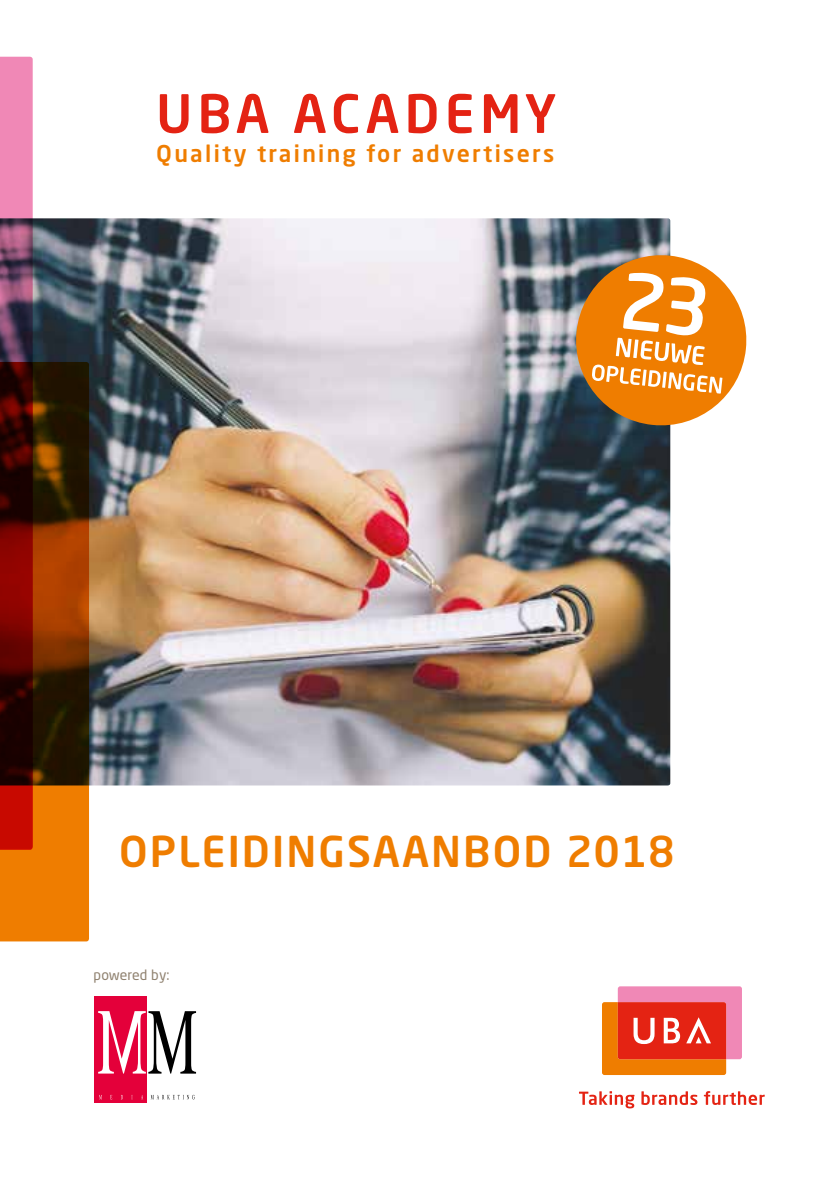
<style>
.page{position:relative;width:840px;height:1191px;background:#fff}
.page>*{position:absolute;margin:0;border:0;box-sizing:border-box;transform-origin:0 0}
.t1{font:500 52.2px "Neo Sans W1 G";letter-spacing:.1em;color:#e42313}
.t2{font:500 42px "Neo Sans W1 G";letter-spacing:.05em;color:#ef7d00}
.t3{font:500 23px "Neo Sans W1 G";letter-spacing:.1em;color:#ef7d00}
.t4{font:14px "Neo Sans";letter-spacing:.01em;color:#908270}
</style>
<div class="page">
<img style="left:33px;top:218px;width:637px;height:567px">
<svg style="left:0;top:362px;width:89px;height:579px;background:#874300"></svg>
<svg style="left:0;top:57px;width:33px;height:793px;background:#7b2a36"></svg>
<svg style="left:571px;top:251px;width:176px;height:179px"></svg>
<svg style="left:602px;top:986px;width:139px;height:89px;background:#ec654b"></svg>
<svg style="left:579px;top:1091px;width:185px;height:17px"></svg>
<div style="left:94px;top:996px;width:53px;height:107px;background:#e4003a"></div>
<svg style="left:151px;top:1094px;width:43px;height:5px"></svg>
<svg style="left:98px;top:1011px;width:98px;height:62px"></svg>
<h1 class="t1" style="left:156px;top:81px;width:402px">UBA ACADEMY</h1>
<p class="t3" style="left:156px;top:139px;width:399px">Quality training for advertisers</p>
<h2 class="t2" style="left:119px;top:825px;width:556px">OPLEIDINGSAANBOD 2018</h2>
<p class="t4" style="left:94px;top:966px;width:77px">powered by:</p>
</div>
